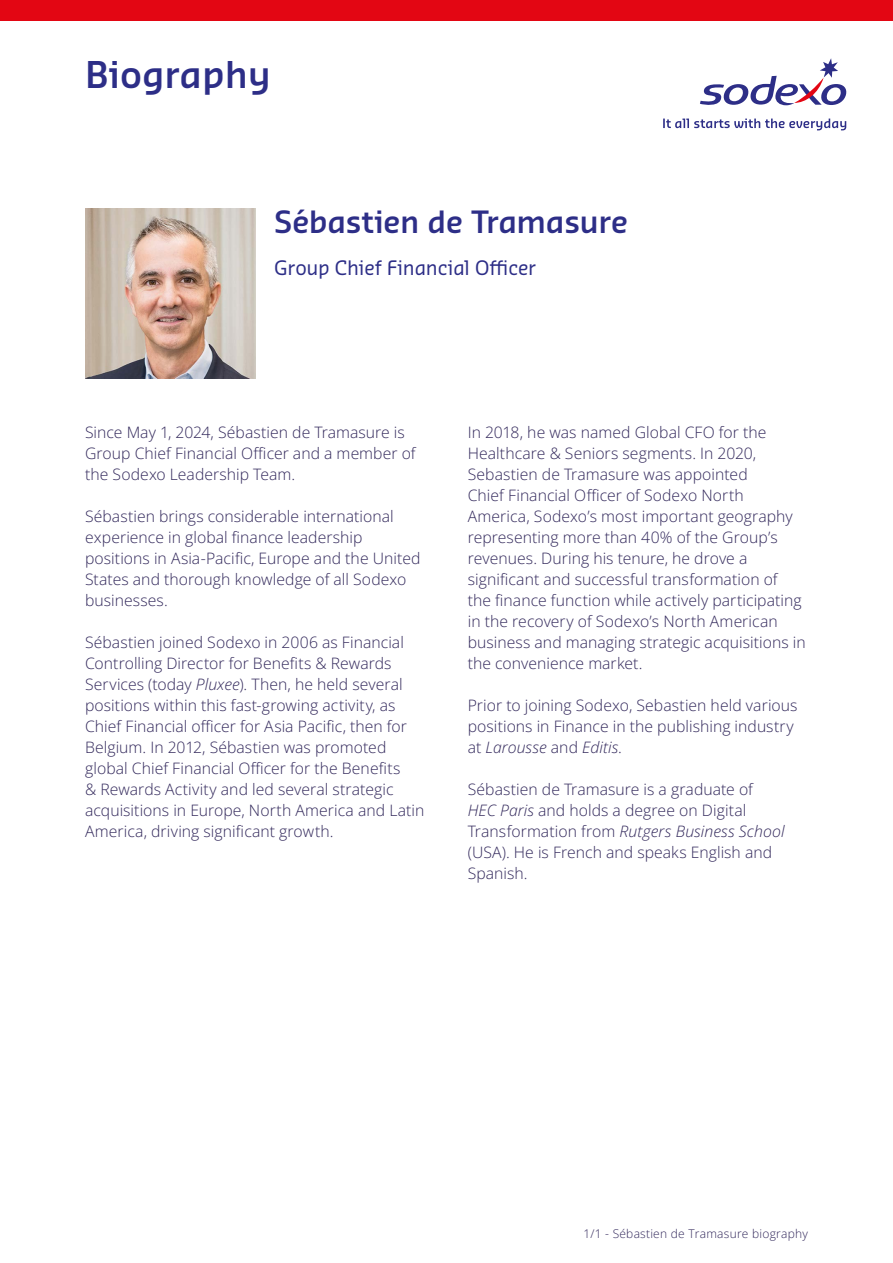
<style>
.page{position:relative;width:893px;height:1263px;background:#fff}
.page>*{position:absolute;margin:0;border:0;box-sizing:border-box;transform-origin:0 0}
.t1{font:600 36px "Sansa Pro";color:#2d2e87}
.t2{font:600 30px "Sansa Pro";letter-spacing:-.01em;color:#2d2e87}
.t3{font:19.5px "Sansa Pro";letter-spacing:-.01em;color:#2d2e87}
.t4{font:300 15.75px/21px "Open Sans";letter-spacing:.005em;color:#32285b}
.t5{font:300 12px "Open Sans";letter-spacing:.02em;color:#32285b}
.s1{font-style:italic}
</style>
<div class="page">
<img style="left:85px;top:208px;width:170px;height:170px">
<div style="left:0;top:0;width:893px;height:21px;background:#e30613"></div>
<svg style="left:663px;top:58px;width:184px;height:72px"></svg>
<h1 class="t1" style="left:85px;top:51px;width:188px">Biography</h1>
<h2 class="t2" style="left:274px;top:202px;width:355px">Sébastien de Tramasure</h2>
<p class="t3" style="left:274px;top:255px;width:263px">Group Chief Financial Officer</p>
<p class="t4" style="left:85px;top:421px;width:332px">Since May 1, 2024, Sébastien de Tramasure is<br>Group Chief Financial Officer and a member of the Sodexo Leadership Team.</p>
<p class="t4" style="left:85px;top:505px;width:337px">Sébastien brings considerable international experience in global finance leadership positions in Asia-Pacific, Europe and the United States and thorough knowledge of all Sodexo businesses.</p>
<p class="t4" style="left:85px;top:631px;width:341px">Sébastien joined Sodexo in 2006 as Financial Controlling Director for Benefits &amp; Rewards Services (today <span class="s1">Pluxee</span>). Then, he held several positions within this fast-growing activity, as Chief Financial officer for Asia Pacific, then for Belgium. In 2012, Sébastien was promoted global Chief Financial Officer for the Benefits<br>&amp; Rewards Activity and led several strategic acquisitions in Europe, North America and Latin America, driving significant growth.</p>
<p class="t4" style="left:468px;top:421px;width:340px">In 2018, he was named Global CFO for the Healthcare &amp; Seniors segments. In 2020, Sebastien de Tramasure was appointed<br>Chief Financial Officer of Sodexo North America, Sodexo’s most important geography representing more than 40% of the Group’s revenues. During his tenure, he drove a significant and successful transformation of<br>the finance function while actively participating in the recovery of Sodexo’s North American business and managing strategic acquisitions in the convenience market.</p>
<p class="t4" style="left:468px;top:694px;width:331px">Prior to joining Sodexo, Sebastien held various positions in Finance in the publishing industry at <span class="s1">Larousse</span> and <span class="s1">Editis</span>.</p>
<p class="t4" style="left:468px;top:778px;width:318px">Sébastien de Tramasure is a graduate of <span class="s1">HEC Paris</span> and holds a degree on Digital Transformation from <span class="s1">Rutgers Business School </span>(USA). He is French and speaks English and Spanish.</p>
<p class="t5" style="left:583px;top:1225px;width:226px">1/1 - Sébastien de Tramasure biography</p>
</div>
